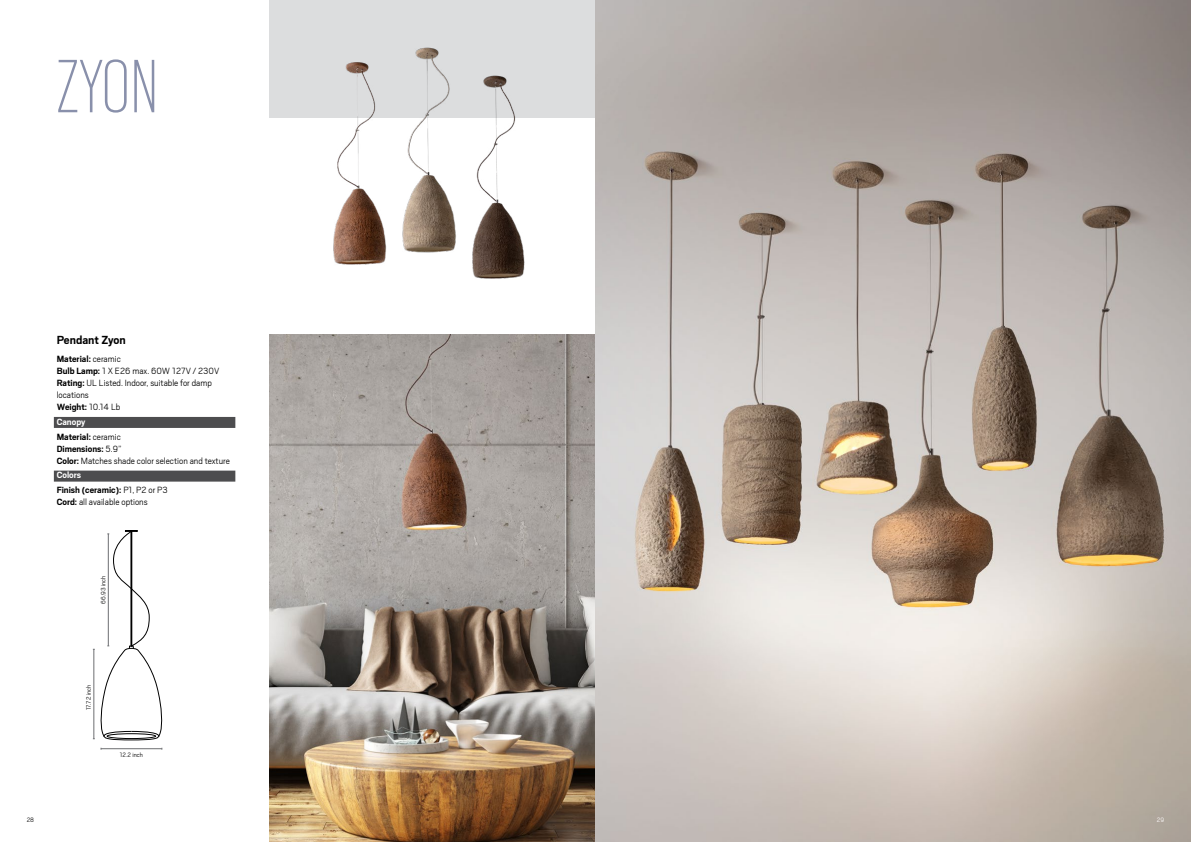
<style>
.page{position:relative;width:1191px;height:842px;background:#fff}
.page>*{position:absolute;margin:0;border:0;box-sizing:border-box;transform-origin:0 0}
.t1{font:100 83.7px "Scout Cond";color:#8990ab}
.t2{font:700 13px "Scout";color:#000}
.t3{font:300 10px/12px "Scout";color:#000}
.t4{font:700 10px/14.8px "Scout";color:#000}
.t5{font:300 7px "Scout";color:#000}
.t6{font:300 7px "Scout";color:#fff}
.s1{font-weight:700}
.s2{color:#fff}
.s3{font-weight:300}
</style>
<div class="page">
<hr style="left:101px;top:748px;width:61px;height:1px;background:#6d6e71">
<svg style="left:93px;top:530px;width:70px;height:210px"></svg>
<div style="left:269px;top:0;width:326px;height:117px;background:#dcddde"></div>
<img style="left:269px;top:334px;width:326px;height:508px">
<div style="left:54px;top:417px;width:181px;height:11px;background:#4d4d4f"></div>
<div style="left:54px;top:471px;width:181px;height:11px;background:#4d4d4f"></div>
<img style="left:274px;top:47px;width:165px;height:218px">
<img style="left:412px;top:60px;width:178px;height:219px">
<img style="left:595px;top:0;width:596px;height:842px">
<h1 class="t1" style="left:57px;top:32px;width:103px">ZYON</h1>
<h2 class="t2" style="left:57px;top:332px;width:71px">Pendant Zyon</h2>
<p class="t3" style="left:57px;top:352px;width:164px"><span class="s1">Material:</span> ceramic<br><span class="s1">Bulb Lamp:</span> 1 X E26 max. 60W 127V / 230V<br><span class="s1">Rating:</span> UL Listed. Indoor, suitable for damp locations<br><span class="s1">Weight:</span> 10.14 Lb</p>
<p class="t4" style="left:57px;top:414px;width:66px"><span class="s2">Canopy<br></span>Material: <span class="s3">ceramic</span></p>
<p class="t3" style="left:57px;top:442px;width:175px"><span class="s1">Dimensions:</span> 5.9”<br><span class="s1">Color:</span> Matches shade color selection and texture</p>
<p class="t4" style="left:57px;top:467px;width:113px"><span class="s2">Colors<br></span>Finish (ceramic): <span class="s3">P1, P2 or P3</span></p>
<p class="t3" style="left:57px;top:496px;width:92px"><span class="s1">Cord:</span> all available options</p>
<p class="t5" style="left:99px;top:604px;width:30px;rotate:-90deg">66.93 inch</p>
<p class="t5" style="left:84px;top:710px;width:27px;rotate:-90deg">17.72 inch</p>
<p class="t5" style="left:120px;top:750px;width:25px">12.2 inch</p>
<p class="t5" style="left:27px;top:815px;width:9px">28</p>
<p class="t6" style="left:1157px;top:815px;width:9px">29</p>
</div>
